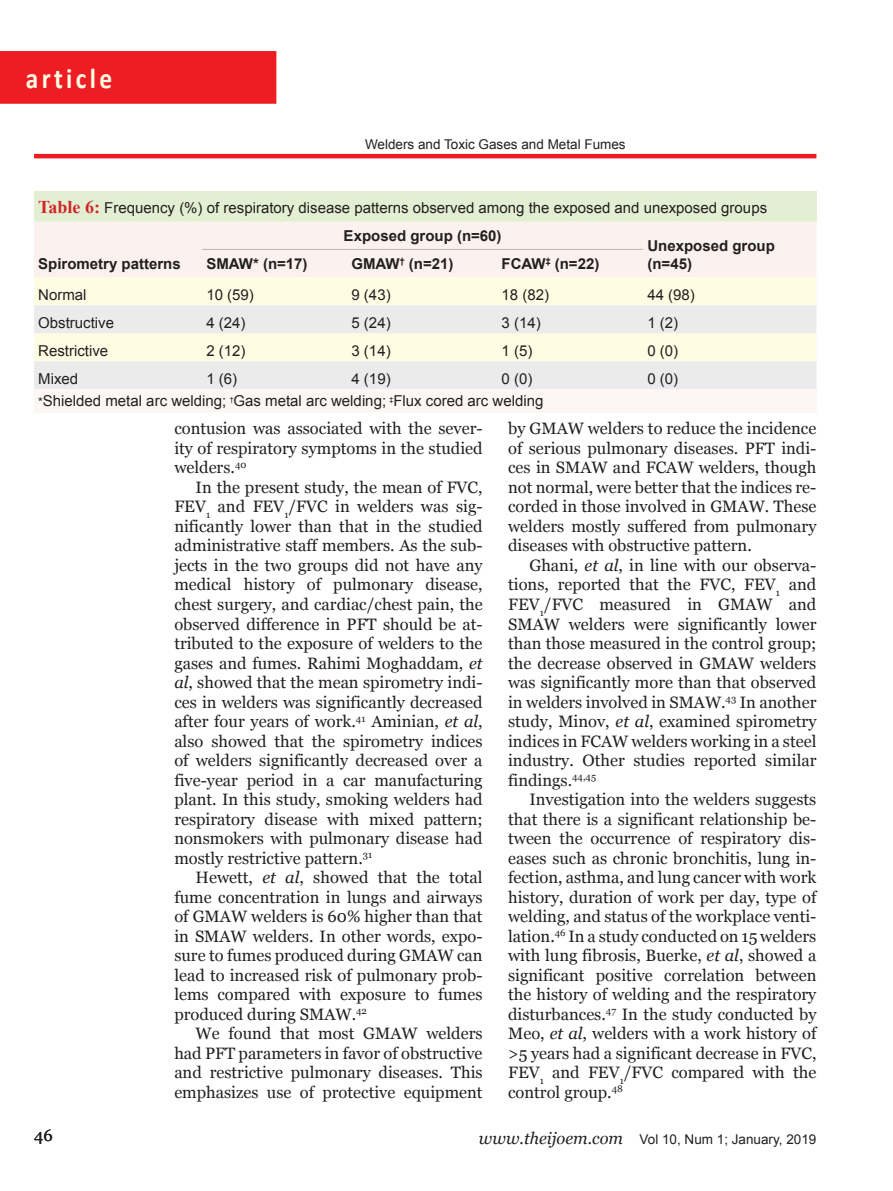
<style>
.page{position:relative;width:893px;height:1191px;background:#fff}
.page>*{position:absolute;margin:0;border:0;box-sizing:border-box;transform-origin:0 0}
.t1{font:700 28.8px "Calibri";letter-spacing:.13em;color:#fffce4;scale:.88 1}
.body{font:16.5px/19.5px "Georgia";color:#231f20;text-align:justify}
.Legend{font:15px "Arial";color:#231f20}
.Table_line_body{font:15px "Arial";color:#231f20}
.table_line_2{font:700 15px "Arial";color:#231f20}
.Running_Title{font:13.5px "Arial";color:#231f20}
.s1{font-family:"Times New Roman";font-weight:700;font-size:18px;color:#d1232a}
.s2{font-size:12px}
.s3{font-style:italic}
.s4{font-family:"Georgia";font-style:italic;font-size:16.5px}
</style>
<div class="page">
<hr style="left:34px;top:154px;width:782px;height:4px;background:#ee1d23">
<div style="left:0;top:51px;width:276px;height:53px;background:#ee1d23"></div>
<div style="left:34px;top:191px;width:782px;height:30px;background:#e3efd2"></div>
<div style="left:34px;top:221px;width:782px;height:56px;background:#fbf1ee"></div>
<div style="left:34px;top:277px;width:782px;height:28px;background:#fffce4"></div>
<svg style="left:34px;top:305px;width:782px;height:84px;background:#f1f0e8"></svg>
<div style="left:34px;top:389px;width:782px;height:24px;background:#fcf6f5"></div>
<hr style="left:202px;top:249px;width:145px;height:1px;background:#bbb7b7">
<hr style="left:347px;top:249px;width:150px;height:1px;background:#bbb7b7">
<hr style="left:497px;top:249px;width:146px;height:1px;background:#bbb7b7">
<h1 class="t1" style="left:26px;top:60px;width:99px">article</h1>
<p class="Running_Title" style="left:365px;top:136px;width:262px">Welders and Toxic Gases and Metal Fumes</p>
<p class="Legend" style="left:38px;top:197px;width:730px"><span class="s1">Table 6:</span> Frequency (%) of respiratory disease patterns observed among the exposed and unexposed groups</p>
<p class="table_line_2" style="left:38px;top:253px;width:144px">Spirometry patterns</p>
<p class="table_line_2" style="left:344px;top:226px;width:159px">Exposed group (n=60)</p>
<p class="table_line_2" style="left:647px;top:235px;width:129px">Unexposed group</p>
<p class="table_line_2" style="left:206px;top:253px;width:103px">SMAW* (n=17)</p>
<p class="table_line_2" style="left:351px;top:253px;width:103px">GMAW<sup>†</sup> (n=21)</p>
<p class="table_line_2" style="left:647px;top:253px;width:46px">(n=45)</p>
<p class="table_line_2" style="left:502px;top:253px;width:99px">FCAW<sup>‡</sup> (n=22)</p>
<p class="Table_line_body" style="left:38px;top:285px;width:50px">Normal</p>
<p class="Table_line_body" style="left:206px;top:285px;width:49px">10 (59)</p>
<p class="Table_line_body" style="left:351px;top:285px;width:41px">9 (43)</p>
<p class="Table_line_body" style="left:502px;top:285px;width:49px">18 (82)</p>
<p class="Table_line_body" style="left:647px;top:285px;width:49px">44 (98)</p>
<p class="Table_line_body" style="left:38px;top:313px;width:77px">Obstructive</p>
<p class="Table_line_body" style="left:206px;top:313px;width:41px">4 (24)</p>
<p class="Table_line_body" style="left:351px;top:313px;width:41px">5 (24)</p>
<p class="Table_line_body" style="left:502px;top:313px;width:41px">3 (14)</p>
<p class="Table_line_body" style="left:647px;top:313px;width:32px">1 (2)</p>
<p class="Table_line_body" style="left:38px;top:340px;width:72px">Restrictive</p>
<p class="Table_line_body" style="left:206px;top:340px;width:41px">2 (12)</p>
<p class="Table_line_body" style="left:351px;top:340px;width:41px">3 (14)</p>
<p class="Table_line_body" style="left:502px;top:340px;width:32px">1 (5)</p>
<p class="Table_line_body" style="left:647px;top:340px;width:32px">0 (0)</p>
<p class="Table_line_body" style="left:38px;top:368px;width:42px">Mixed</p>
<p class="Table_line_body" style="left:206px;top:368px;width:32px">1 (6)</p>
<p class="Table_line_body" style="left:351px;top:368px;width:41px">4 (19)</p>
<p class="Table_line_body" style="left:502px;top:368px;width:32px">0 (0)</p>
<p class="Table_line_body" style="left:647px;top:368px;width:32px">0 (0)</p>
<p class="Legend" style="left:38px;top:391px;width:507px"><span class="s2">*</span>Shielded metal arc welding; <sup>†</sup>Gas metal arc welding; <sup>‡</sup>Flux cored arc welding</p>
<p class="body" style="left:174px;top:419px;width:310px">contusion was associated with the sever&shy;ity of respiratory symptoms in the studied welders.<sup>40</sup></p>
<p class="body" style="left:174px;top:477px;width:310px;text-indent:21px">In the present study, the mean of FVC, FEV<sub>1</sub> and FEV<sub>1</sub>/FVC in welders was sig&shy;nificantly lower than that in the studied administrative staff members. As the sub&shy;jects in the two groups did not have any medical history of pulmonary disease, chest surgery, and cardiac/chest pain, the observed difference in PFT should be at&shy;tributed to the exposure of welders to the gases and fumes. Rahimi Moghaddam, <span class="s3">et al</span>, showed that the mean spirometry indi&shy;ces in welders was significantly decreased after four years of work.<sup>41</sup> Aminian, <span class="s3">et al</span>, also showed that the spirometry indices of welders significantly decreased over a five-year period in a car manufacturing plant. In this study, smoking welders had respiratory disease with mixed pattern; nonsmokers with pulmonary disease had mostly restrictive pattern.<sup>31</sup></p>
<p class="body" style="left:174px;top:867px;width:310px;text-indent:21px">Hewett, <span class="s3">et al</span>, showed that the total fume concentration in lungs and airways of GMAW welders is 60% higher than that in SMAW welders. In other words, expo&shy;sure to fumes produced during GMAW can lead to increased risk of pulmonary prob&shy;lems compared with exposure to fumes produced during SMAW.<sup>42</sup></p>
<p class="body" style="left:174px;top:1023px;width:310px;text-indent:21px">We found that most GMAW welders had PFT parameters in favor of obstructive and restrictive pulmonary diseases. This emphasizes use of protective equipment</p>
<p class="body" style="left:508px;top:419px;width:310px">by GMAW welders to reduce the incidence of serious pulmonary diseases. PFT indi&shy;ces in SMAW and FCAW welders, though not normal, were better that the indices re&shy;corded in those involved in GMAW. These welders mostly suffered from pulmonary diseases with obstructive pattern.</p>
<p class="body" style="left:508px;top:555px;width:310px;text-indent:21px">Ghani, <span class="s3">et al</span>, in line with our observa&shy;tions, reported that the FVC, FEV<sub>1</sub> and FEV<sub>1</sub>/FVC measured in GMAW and SMAW welders were significantly lower than those measured in the control group; the decrease observed in GMAW welders was significantly more than that observed in welders involved in SMAW.<sup>43</sup> In another study, Minov, <span class="s3">et al</span>, examined spirometry indices in FCAW welders working in a steel industry. Other studies reported similar findings.<sup>44,45</sup></p>
<p class="body" style="left:508px;top:789px;width:310px;text-indent:21px">Investigation into the welders suggests that there is a significant relationship be&shy;tween the occurrence of respiratory dis&shy;eases such as chronic bronchitis, lung in&shy;fection, asthma, and lung cancer with work history, duration of work per day, type of welding, and status of the workplace venti&shy;lation.<sup>46</sup> In a study conducted on 15 welders with lung fibrosis, Buerke, <span class="s3">et al</span>, showed a significant positive correlation between the history of welding and the respiratory disturbances.<sup>47</sup> In the study conducted by Meo, <span class="s3">et al</span>, welders with a work history of &gt;5 years had a significant decrease in FVC, FEV<sub>1</sub> and FEV<sub>1</sub>/FVC compared with the control group.<sup>48</sup></p>
<p class="body" style="left:34px;top:1125px;width:20px">46</p>
<p class="Running_Title" style="left:479px;top:1130px;width:339px"><span class="s4">www.theijoem.com</span> Vol 10, Num 1; January, 2019</p>
</div>
